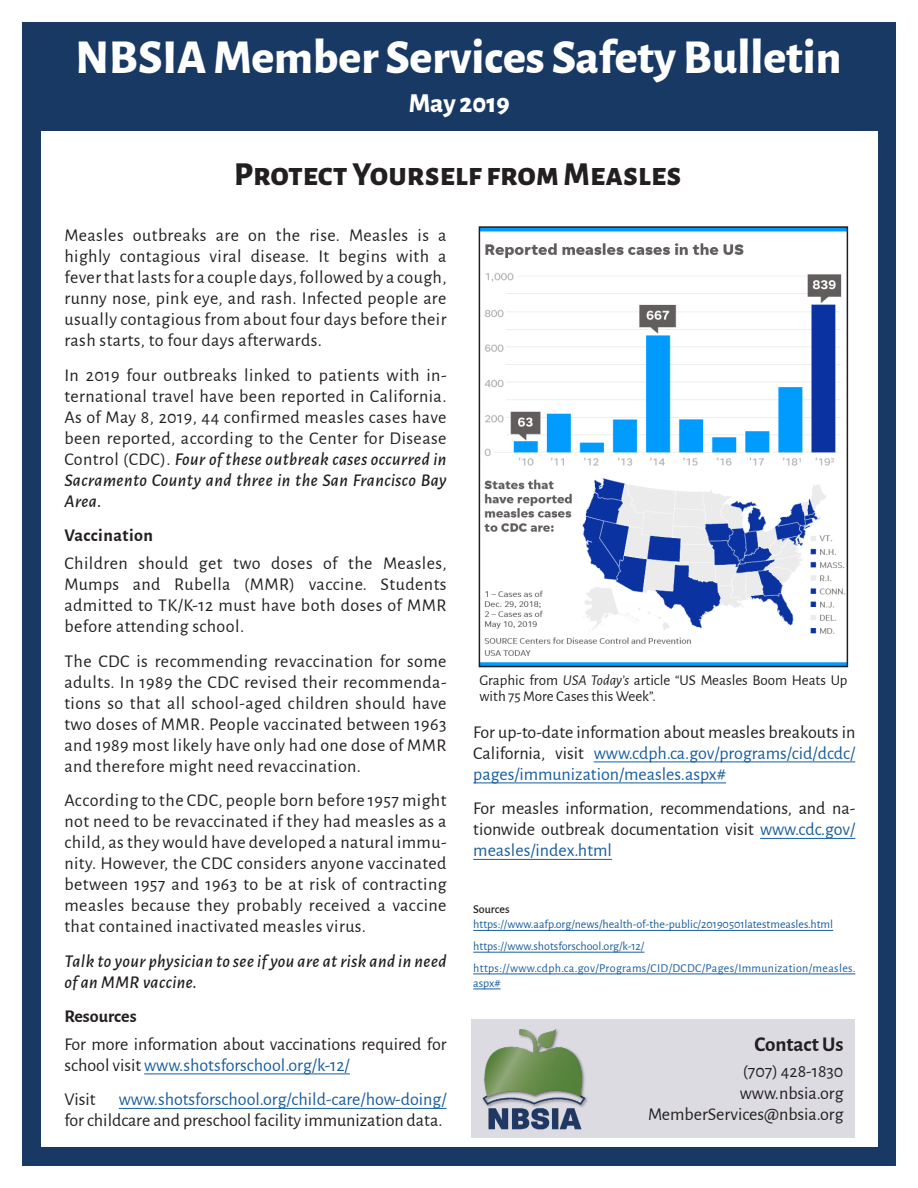
<style>
.page{position:relative;width:918px;height:1188px;background:#fff}
.page>*{position:absolute;margin:0;border:0;box-sizing:border-box;transform-origin:0 0}
.t1{font:800 48px "Alegreya Sans";color:#fff}
.t2{font:800 33px "Alegreya Sans";color:#231f20}
.t3{font:800 27px "Alegreya Sans";color:#fff}
.t4{font:700 21px "Alegreya Sans";color:#231f20}
.t5{font:18px/21px "Alegreya Sans";color:#231f20;text-align:justify}
.t6{font:18px/21px "Alegreya Sans";color:#175d9e;text-align:justify}
.t7{font:italic 500 18px/21px "Alegreya Sans";letter-spacing:.025em;color:#231f20}
.t8{font:700 18px "Alegreya Sans";letter-spacing:.01em;color:#231f20}
.t9{font:15px/16.5px "Alegreya Sans";color:#231f20}
.t10{font:12px "Alegreya Sans";color:#175d9e}
.t11{font:12px/15px "Alegreya Sans";letter-spacing:.03em;color:#175d9e}
.t12{font:500 12px "Alegreya Sans";color:#231f20}
.s1{font-weight:500;font-style:italic}
.s2{color:#175d9e}
.s3{font-style:italic}
.s4{color:#231f20}
</style>
<div class="page">
<div style="left:22px;top:22px;width:874px;height:1144px;background:#183964"></div>
<div style="left:41px;top:132px;width:837px;height:1015px;background:#fff"></div>
<hr style="left:144px;top:1074px;width:206px;height:1px;background:#175d9e">
<hr style="left:119px;top:1108px;width:328px;height:1px;background:#175d9e">
<hr style="left:594px;top:762px;width:261px;height:1px;background:#175d9e">
<hr style="left:473px;top:783px;width:253px;height:1px;background:#175d9e">
<hr style="left:760px;top:838px;width:95px;height:1px;background:#175d9e">
<hr style="left:473px;top:859px;width:139px;height:1px;background:#175d9e">
<hr style="left:473px;top:930px;width:360px;height:1px;background:#175d9e">
<hr style="left:473px;top:952px;width:171px;height:1px;background:#175d9e">
<hr style="left:473px;top:974px;width:382px;height:1px;background:#175d9e">
<svg style="left:473px;top:989px;width:28px;height:1px"></svg>
<img style="left:482px;top:229px;width:363px;height:435px">
<div style="left:479px;top:226px;width:369px;height:441px;border:2px solid #231f20"></div>
<div style="left:471px;top:1020px;width:384px;height:118px;background:#dcdbe1"></div>
<img style="left:482px;top:1029px;width:106px;height:100px">
<p class="t1" style="left:76px;top:21px;width:768px">NBSIA Member Services Safety Bulletin</p>
<p class="t3" style="left:409px;top:83px;width:102px">May 2019</p>
<p class="t2" style="left:234px;top:150px;width:449px">Protect Yourself from Measles</p>
<p class="t5" style="left:64px;top:224px;width:384px">Measles outbreaks are on the rise. Measles is a highly contagious viral disease. It begins with a fever that lasts for a couple days, followed by a cough, runny nose, pink eye, and rash. Infected people are usually contagious from about four days before their rash starts, to four days afterwards.</p>
<p class="t5" style="left:64px;top:364px;width:384px">In 2019 four outbreaks linked to patients with in&shy;ternational travel have been reported in California.<br>As of May 8, 2019, 44 confirmed measles cases have been reported, according to the Center for Disease Control (CDC). <span class="s1">Four of these outbreak cases occurred in Sacramento County and three in the San Francisco Bay Area.</span></p>
<p class="t8" style="left:64px;top:522px;width:90px">Vaccination</p>
<p class="t5" style="left:64px;top:552px;width:384px">Children should get two doses of the Measles, Mumps and Rubella (MMR) vaccine. Students admitted to TK/K-12 must have both doses of MMR before attending school.</p>
<p class="t5" style="left:64px;top:649px;width:384px">The CDC is recommending revaccination for some adults. In 1989 the CDC revised their recommenda&shy;tions so that all school-aged children should have two doses of MMR. People vaccinated between 1963 and 1989 most likely have only had one dose of MMR and therefore might need revaccination.</p>
<p class="t5" style="left:64px;top:789px;width:384px">According to the CDC, people born before 1957 might not need to be revaccinated if they had measles as a child, as they would have developed a natural immu&shy;nity. However, the CDC considers anyone vaccinated between 1957 and 1963 to be at risk of contracting measles because they probably received a vaccine that contained inactivated measles virus.</p>
<p class="t7" style="left:64px;top:949px;width:384px">Talk to your physician to see if you are at risk and in need of an MMR vaccine.</p>
<p class="t8" style="left:64px;top:1003px;width:74px">Resources</p>
<p class="t5" style="left:64px;top:1033px;width:384px">For more information about vaccinations required for school visit <span class="s2">www.shotsforschool.org/k-12/</span></p>
<p class="t5" style="left:64px;top:1088px;width:33px">Visit</p>
<p class="t5" style="left:64px;top:1088px;width:384px;text-align:right"><span class="s2">www.shotsforschool.org/child-care/how-doing/<br></span>for childcare and preschool facility immunization data.</p>
<p class="t9" style="left:480px;top:671px;width:369px">Graphic from <span class="s3">USA Today’s</span> article “US Measles Boom Heats Up with 75 More Cases this Week”.</p>
<p class="t6" style="left:473px;top:721px;width:384px"><span class="s4">For up-to-date information about measles breakouts in California, visit</span> www.cdph.ca.gov/programs/cid/dcdc/ pages/immunization/measles.aspx#</p>
<p class="t5" style="left:473px;top:797px;width:384px">For measles information, recommendations, and na&shy;tionwide outbreak documentation visit <span class="s2">www.cdc.gov/ measles/index.html</span></p>
<p class="t12" style="left:473px;top:901px;width:38px">Sources</p>
<p class="t10" style="left:473px;top:916px;width:361px">https://www.aafp.org/news/health-of-the-public/20190501latestmeasles.html</p>
<p class="t10" style="left:473px;top:938px;width:173px">https://www.shotsforschool.org/k-12/</p>
<p class="t11" style="left:473px;top:960px;width:384px">https://www.cdph.ca.gov/Programs/CID/DCDC/Pages/Immunization/measles. aspx#</p>
<p class="t4" style="left:755px;top:1029px;width:90px">Contact Us</p>
<p class="t5" style="left:743px;top:1060px;width:102px">(707) 428-1830</p>
<p class="t5" style="left:740px;top:1082px;width:105px">www.nbsia.org</p>
<p class="t5" style="left:648px;top:1103px;width:197px">MemberServices@nbsia.org</p>
</div>
